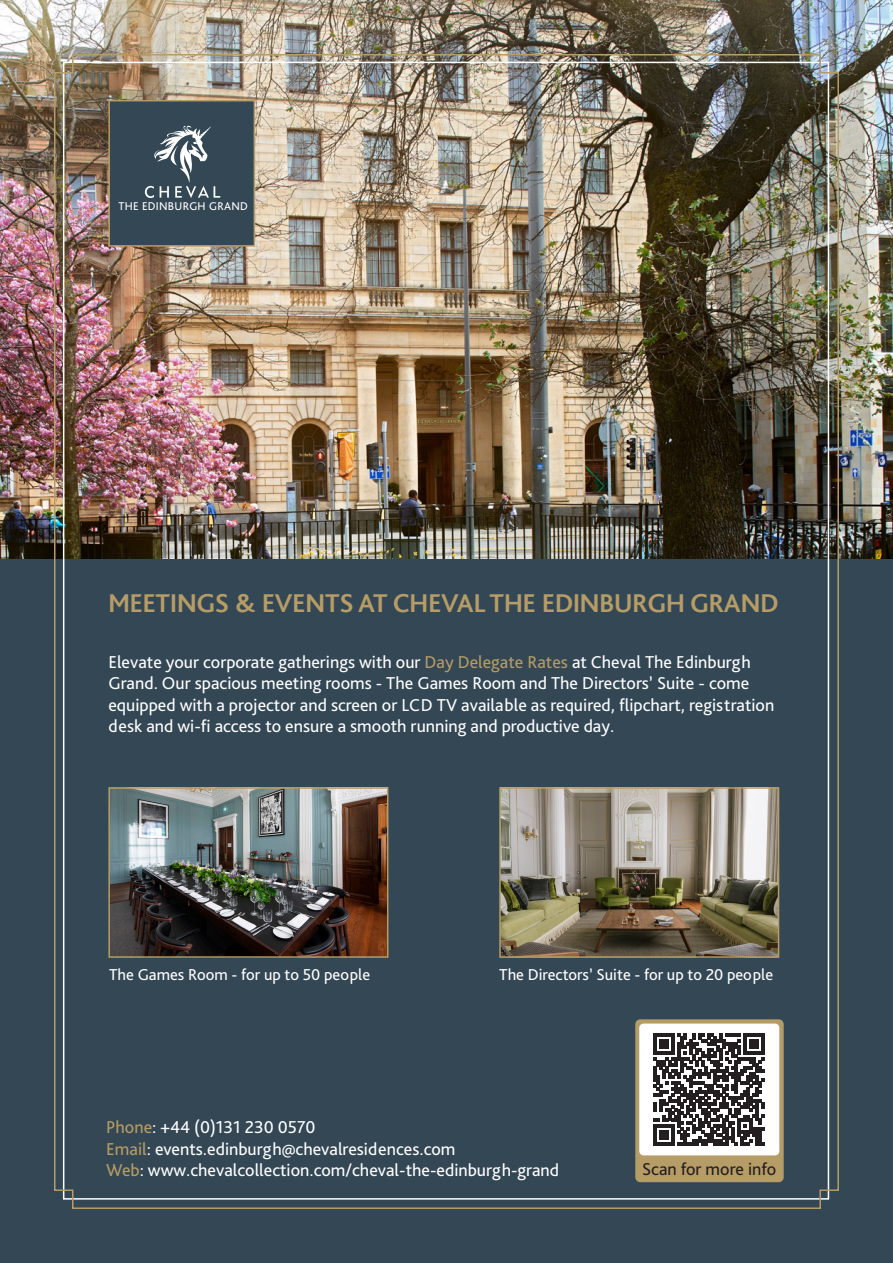
<style>
.page{position:relative;width:893px;height:1263px;background:#fff}
.page>*{position:absolute;margin:0;border:0;box-sizing:border-box;transform-origin:0 0}
.t1{font:700 27px "Bliss";color:#b69c66}
.t2{font:18px/21.6px "Bliss Pro";color:#fff}
.t3{font:18px "Bliss Pro";color:#231f20}
.t4{font:16.5px "Bliss Pro";color:#fff}
.t5{font:11.85px "Bliss";letter-spacing:.025em;color:#fff}
.s1{color:#b69c66}
</style>
<div class="page">
<div style="left:1px;top:558px;width:892px;height:705px;background:#344755"></div>
<img style="left:0;top:0;width:893px;height:558px">
<img style="left:53px;top:53px;width:787px;height:1156px">
<img style="left:111px;top:790px;width:274px;height:165px">
<div style="left:108px;top:787px;width:280px;height:171px;border:2px solid #b69c66"></div>
<img style="left:502px;top:790px;width:274px;height:165px">
<div style="left:499px;top:787px;width:280px;height:171px;border:2px solid #b69c66"></div>
<div style="left:108px;top:100px;width:147px;height:147px;background:#344755;border:2px solid #b69c66"></div>
<div style="left:636px;top:1020px;width:147px;height:161px;background:#b69c66;border-radius:4px"></div>
<div style="left:635px;top:1019px;width:149px;height:163px;border:2px solid #b69c66;border-radius:4px"></div>
<svg style="left:145px;top:126px;width:75px;height:72px"></svg>
<div style="left:639px;top:1023px;width:140px;height:132px;background:#fff;border-radius:4px"></div>
<svg style="left:654px;top:1034px;width:111px;height:111px"></svg>
<p class="t5" style="left:118px;top:200px;width:131px">THE EDINBURGH GRAND</p>
<p class="t1" style="left:108px;top:589px;width:672px">MEETINGS &amp; EVENTS AT CHEVAL THE EDINBURGH GRAND</p>
<p class="t2" style="left:108px;top:650px;width:667px">Elevate your corporate gatherings with our <span class="s1">Day Delegate Rates</span> at Cheval The Edinburgh Grand. Our spacious meeting rooms - The Games Room and The Directors’ Suite - come equipped with a projector and screen or LCD TV available as required, flipchart, registration desk and wi-fi access to ensure a smooth running and productive day.</p>
<p class="t4" style="left:109px;top:965px;width:263px">The Games Room - for up to 50 people</p>
<p class="t4" style="left:499px;top:965px;width:275px">The Directors’ Suite - for up to 20 people</p>
<p class="t2" style="left:106px;top:1116px;width:454px"><span class="s1">Phone</span>: +44 (0)131 230 0570<br><span class="s1">Email</span>: events.edinburgh@chevalresidences.com<br><span class="s1">Web</span>: www.chevalcollection.com/cheval-the-edinburgh-grand</p>
<p class="t3" style="left:642px;top:1158px;width:136px">Scan for more info</p>
</div>
